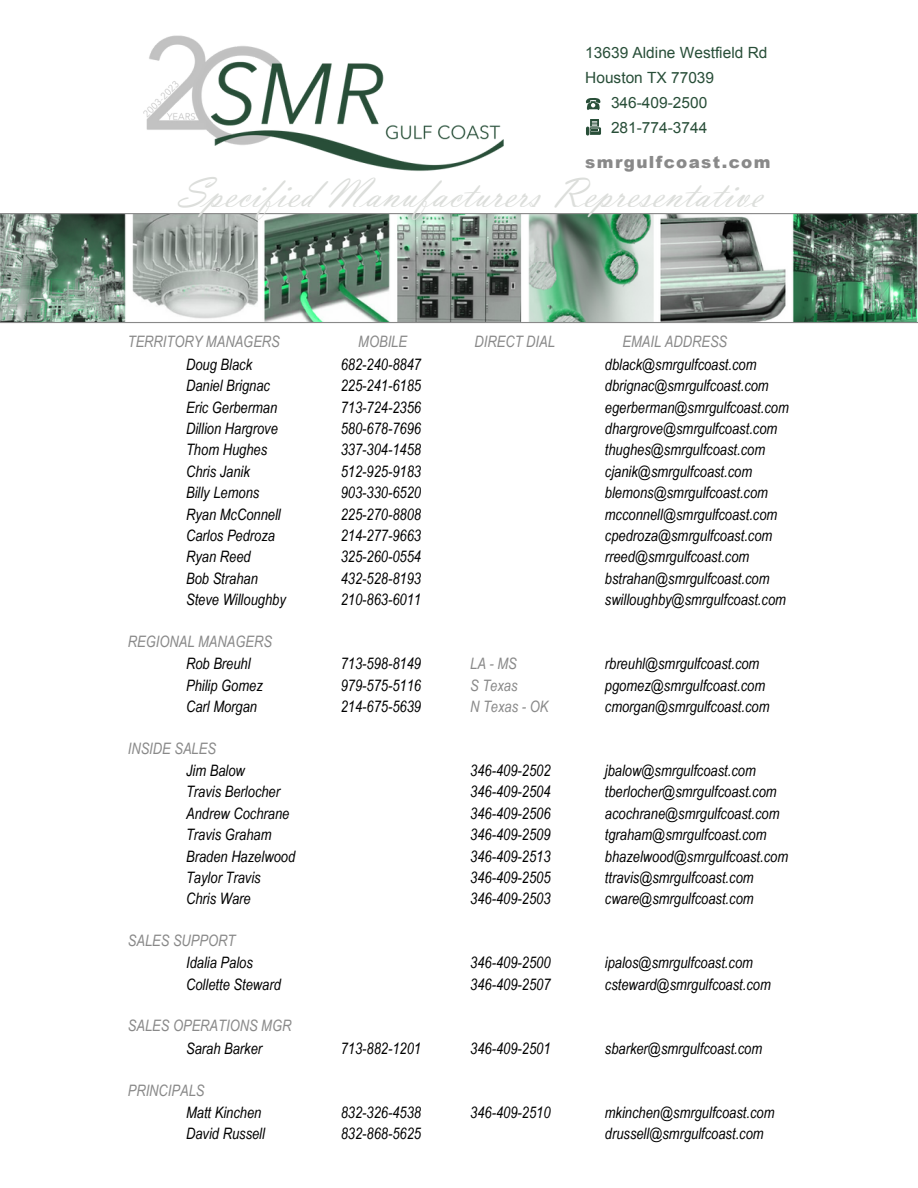
<style>
.page{position:relative;width:918px;height:1188px;background:#fff}
.page>*{position:absolute;margin:0;border:0;box-sizing:border-box;transform-origin:0 0}
.t1{font:43.8px "Vladimir Script";color:#dcdedb}
.t2{font:900 16.8px "Arial";letter-spacing:.08em;color:#898989}
.t3{font:italic 15.75px/21.3px "Arial Narrow";color:#000}
.t4{font:italic 15.75px/21.3px "Arial Narrow";color:#898989}
.t5{font:15.45px "Arial";color:#284e38}
</style>
<div class="page">
<img style="left:0;top:214px;width:918px;height:108px">
<hr style="left:0;top:213px;width:918px;height:1px;background:#898989">
<hr style="left:0;top:322px;width:918px;height:1px;background:#898989">
<svg style="left:586px;top:119px;width:15px;height:17px"></svg>
<svg style="left:585px;top:98px;width:16px;height:12px"></svg>
<img style="left:116px;top:35px;width:393px;height:185px">
<p class="t5" style="left:585px;top:44px;width:184px">13639 Aldine Westfield Rd</p>
<p class="t5" style="left:585px;top:69px;width:130px">Houston TX 77039</p>
<p class="t5" style="left:611px;top:94px;width:98px">346-409-2500</p>
<p class="t5" style="left:611px;top:119px;width:98px">281-774-3744</p>
<p class="t2" style="left:585px;top:149px;width:187px">smrgulfcoast.com</p>
<h1 class="t1" style="left:178px;top:168px;width:586px">Specified Manufacturers Representative</h1>
<p class="t4" style="left:128px;top:331px;width:154px">TERRITORY MANAGERS</p>
<p class="t4" style="left:358px;top:331px;width:50px">MOBILE</p>
<p class="t4" style="left:475px;top:331px;width:82px">DIRECT DIAL</p>
<p class="t4" style="left:622px;top:331px;width:106px">EMAIL ADDRESS</p>
<p class="t3" style="left:186px;top:354px;width:101px">Doug Black<br>Daniel Brignac<br>Eric Gerberman<br>Dillion Hargrove<br>Thom Hughes<br>Chris Janik<br>Billy Lemons<br>Ryan McConnell<br>Carlos Pedroza<br>Ryan Reed<br>Bob Strahan<br>Steve Willoughby</p>
<p class="t4" style="left:128px;top:630px;width:146px">REGIONAL MANAGERS</p>
<p class="t3" style="left:186px;top:653px;width:78px">Rob Breuhl<br>Philip Gomez<br>Carl Morgan</p>
<p class="t4" style="left:128px;top:737px;width:90px">INSIDE SALES</p>
<p class="t3" style="left:186px;top:760px;width:111px">Jim Balow<br>Travis Berlocher<br>Andrew Cochrane<br>Travis Graham<br>Braden Hazelwood<br>Taylor Travis<br>Chris Ware</p>
<p class="t4" style="left:128px;top:930px;width:109px">SALES SUPPORT</p>
<p class="t3" style="left:186px;top:952px;width:96px">Idalia Palos<br>Collette Steward</p>
<p class="t4" style="left:128px;top:1015px;width:165px">SALES OPERATIONS MGR</p>
<p class="t3" style="left:186px;top:1038px;width:78px">Sarah Barker</p>
<p class="t4" style="left:128px;top:1079px;width:78px">PRINCIPALS</p>
<p class="t3" style="left:186px;top:1102px;width:80px">Matt Kinchen<br>David Russell</p>
<p class="t3" style="left:341px;top:354px;width:82px;text-align:justify">682-240-8847<br>225-241-6185<br>713-724-2356<br>580-678-7696<br>337-304-1458<br>512-925-9183<br>903-330-6520<br>225-270-8808<br>214-277-9663<br>325-260-0554<br>432-528-8193<br>210-863-6011</p>
<p class="t3" style="left:341px;top:653px;width:82px;text-align:justify">713-598-8149<br>979-575-5116<br>214-675-5639</p>
<p class="t3" style="left:341px;top:1038px;width:82px">713-882-1201</p>
<p class="t3" style="left:341px;top:1102px;width:82px">832-326-4538<br>832-868-5625</p>
<p class="t4" style="left:470px;top:653px;width:80px">LA - MS<br>S Texas<br>N Texas - OK</p>
<p class="t3" style="left:470px;top:760px;width:82px;text-align:justify">346-409-2502<br>346-409-2504<br>346-409-2506<br>346-409-2509<br>346-409-2513<br>346-409-2505<br>346-409-2503</p>
<p class="t3" style="left:470px;top:952px;width:82px">346-409-2500<br>346-409-2507</p>
<p class="t3" style="left:470px;top:1038px;width:82px">346-409-2501</p>
<p class="t3" style="left:470px;top:1102px;width:82px">346-409-2510</p>
<p class="t3" style="left:605px;top:354px;width:185px">dblack@smrgulfcoast.com dbrignac@smrgulfcoast.com egerberman@smrgulfcoast.com dhargrove@smrgulfcoast.com thughes@smrgulfcoast.com cjanik@smrgulfcoast.com blemons@smrgulfcoast.com mcconnell@smrgulfcoast.com cpedroza@smrgulfcoast.com rreed@smrgulfcoast.com bstrahan@smrgulfcoast.com swilloughby@smrgulfcoast.com</p>
<p class="t3" style="left:605px;top:653px;width:166px">rbreuhl@smrgulfcoast.com pgomez@smrgulfcoast.com cmorgan@smrgulfcoast.com</p>
<p class="t3" style="left:605px;top:760px;width:185px">jbalow@smrgulfcoast.com tberlocher@smrgulfcoast.com acochrane@smrgulfcoast.com tgraham@smrgulfcoast.com bhazelwood@smrgulfcoast.com ttravis@smrgulfcoast.com cware@smrgulfcoast.com</p>
<p class="t3" style="left:605px;top:952px;width:168px">ipalos@smrgulfcoast.com csteward@smrgulfcoast.com</p>
<p class="t3" style="left:605px;top:1038px;width:159px">sbarker@smrgulfcoast.com</p>
<p class="t3" style="left:605px;top:1102px;width:171px">mkinchen@smrgulfcoast.com drussell@smrgulfcoast.com</p>
</div>
